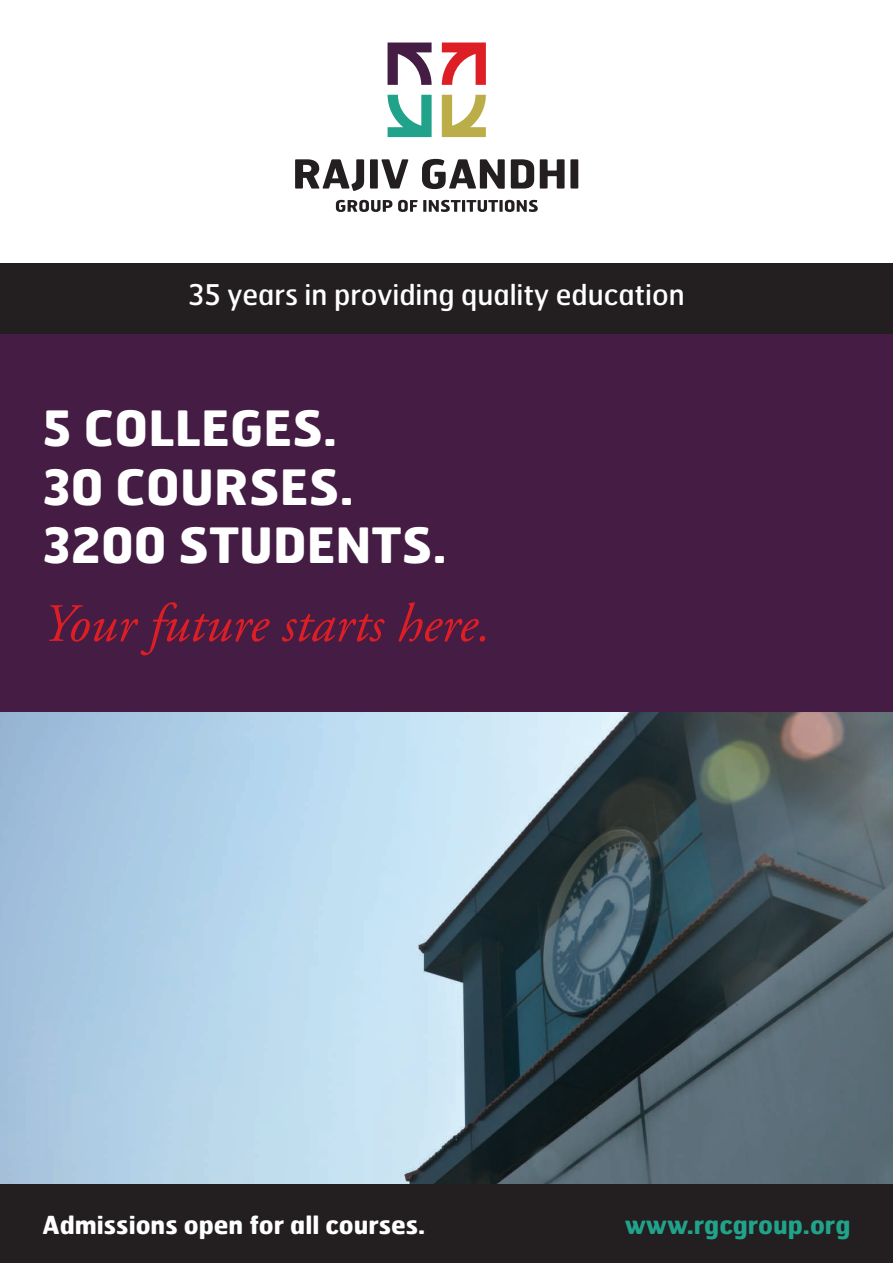
<style>
.page{position:relative;width:893px;height:1263px;background:#fff}
.page>*{position:absolute;margin:0;border:0;box-sizing:border-box;transform-origin:0 0}
.t1{font:italic 54px "Adobe Garamond Pro";color:#de1e25}
.t2{font:700 48.6px "Hermes";color:#fff}
.t3{font:28.5px "Hermes";color:#fff}
.t4{font:700 24.9px "Hermes";color:#fff}
.t5{font:700 24.9px "Hermes";color:#21a38b}
</style>
<div class="page">
<div style="left:0;top:264px;width:893px;height:448px;background:#441c44"></div>
<svg style="left:442px;top:43px;width:44px;height:42px"></svg>
<svg style="left:388px;top:43px;width:44px;height:42px"></svg>
<svg style="left:442px;top:95px;width:44px;height:42px"></svg>
<svg style="left:388px;top:95px;width:44px;height:42px"></svg>
<svg style="left:336px;top:200px;width:56px;height:12px"></svg>
<svg style="left:398px;top:200px;width:19px;height:12px"></svg>
<svg style="left:423px;top:200px;width:75px;height:12px"></svg>
<svg style="left:499px;top:200px;width:4px;height:12px"></svg>
<svg style="left:505px;top:200px;width:33px;height:12px"></svg>
<svg style="left:295px;top:159px;width:69px;height:32px"></svg>
<svg style="left:370px;top:159px;width:39px;height:30px"></svg>
<svg style="left:422px;top:159px;width:83px;height:30px"></svg>
<svg style="left:511px;top:159px;width:23px;height:30px"></svg>
<svg style="left:540px;top:159px;width:38px;height:30px"></svg>
<img style="left:0;top:712px;width:893px;height:472px">
<div style="left:0;top:1184px;width:893px;height:79px;background:#231f20"></div>
<div style="left:0;top:264px;width:893px;height:70px;background:#231f20"></div>
<p class="t3" style="left:189px;top:277px;width:498px">35 years in providing quality education</p>
<p class="t2" style="left:43px;top:397px;width:296px">5 COLLEGES.</p>
<p class="t2" style="left:43px;top:455px;width:312px">30 COURSES.</p>
<p class="t2" style="left:43px;top:513px;width:406px">3200 STUDENTS.</p>
<p class="t1" style="left:43px;top:591px;width:450px">Your future starts here.</p>
<p class="t4" style="left:43px;top:1208px;width:384px">Admissions open for all courses.</p>
<p class="t5" style="left:625px;top:1208px;width:227px">www.rgcgroup.org</p>
</div>
